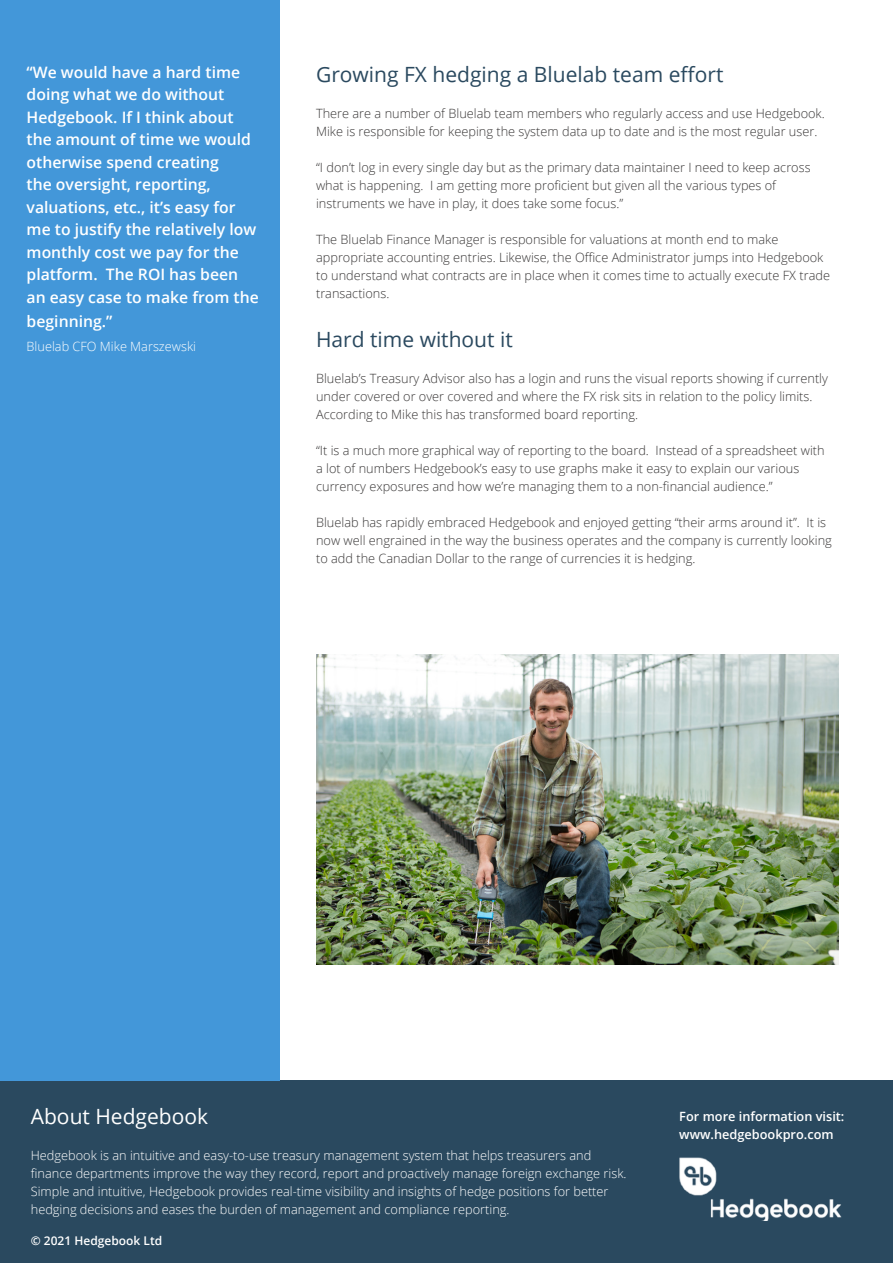
<style>
.page{position:relative;width:893px;height:1263px;background:#fff}
.page>*{position:absolute;margin:0;border:0;box-sizing:border-box;transform-origin:0 0}
.Heading{font:21px "Open Sans";color:#2a495f}
.Heading-2{font:21px "Open Sans";color:#fff}
.t1{font:600 15.75px/22.5px "Open Sans";color:#fff}
.Body_Copy{font:300 12.75px/18px "Open Sans";color:#383636}
.Body_Copy-2{font:300 12.75px/18px "Open Sans";color:#fff}
.Body_Copy-3{font:600 12.75px/18px "Open Sans";color:#fff}
.Body_Copy-4{font:600 12px "Open Sans";color:#fff}
</style>
<div class="page">
<div style="left:0;top:1080px;width:893px;height:183px;background:#2a495f"></div>
<div style="left:0;top:0;width:279px;height:1080px;background:#4397d9"></div>
<img style="left:679px;top:1158px;width:163px;height:63px">
<img style="left:316px;top:655px;width:523px;height:309px">
<p class="t1" style="left:27px;top:61px;width:234px">“We would have a hard time doing what we do without<br>Hedgebook. If I think about the amount of time we would otherwise spend creating<br>the oversight, reporting, valuations, etc., it’s easy for me to justify the relatively low monthly cost we pay for the platform. The ROI has been an easy case to make from the</p>
<p class="t1" style="left:27px;top:310px;width:87px">beginning.”</p>
<p class="Body_Copy-2" style="left:27px;top:337px;width:171px">Bluelab CFO Mike Marszewski</p>
<p class="Heading" style="left:316px;top:60px;width:409px">Growing FX hedging a Bluelab team effort</p>
<p class="Body_Copy" style="left:316px;top:104px;width:510px">There are a number of Bluelab team members who regularly access and use Hedgebook.<br>Mike is responsible for keeping the system data up to date and is the most regular user.</p>
<p class="Body_Copy" style="left:316px;top:158px;width:496px">“I don’t log in every single day but as the primary data maintainer I need to keep across what is happening. I am getting more proficient but given all the various types of instruments we have in play, it does take some focus.”</p>
<p class="Body_Copy" style="left:316px;top:230px;width:515px">The Bluelab Finance Manager is responsible for valuations at month end to make appropriate accounting entries. Likewise, the Office Administrator jumps into Hedgebook to understand what contracts are in place when it comes time to actually execute FX trade transactions.</p>
<p class="Heading" style="left:316px;top:325px;width:198px">Hard time without it</p>
<p class="Body_Copy" style="left:316px;top:369px;width:513px">Bluelab’s Treasury Advisor also has a login and runs the visual reports showing if currently under covered or over covered and where the FX risk sits in relation to the policy limits.<br>According to Mike this has transformed board reporting.</p>
<p class="Body_Copy" style="left:316px;top:441px;width:510px">“It is a much more graphical way of reporting to the board. Instead of a spreadsheet with a lot of numbers Hedgebook’s easy to use graphs make it easy to explain our various currency exposures and how we’re managing them to a non-financial audience.”</p>
<p class="Body_Copy" style="left:316px;top:513px;width:517px">Bluelab has rapidly embraced Hedgebook and enjoyed getting “their arms around it”. It is now well engrained in the way the business operates and the company is currently looking to add the Canadian Dollar to the range of currencies it is hedging.</p>
<p class="Heading-2" style="left:31px;top:1102px;width:179px">About Hedgebook</p>
<p class="Body_Copy-2" style="left:31px;top:1146px;width:597px">Hedgebook is an intuitive and easy-to-use treasury management system that helps treasurers and finance departments improve the way they record, report and proactively manage foreign exchange risk.<br>Simple and intuitive, Hedgebook provides real-time visibility and insights of hedge positions for better hedging decisions and eases the burden of management and compliance reporting.</p>
<p class="Body_Copy-4" style="left:31px;top:1232px;width:133px">© 2021 Hedgebook Ltd</p>
<p class="Body_Copy-3" style="left:679px;top:1107px;width:167px">For more information visit: www.hedgebookpro.com</p>
</div>
